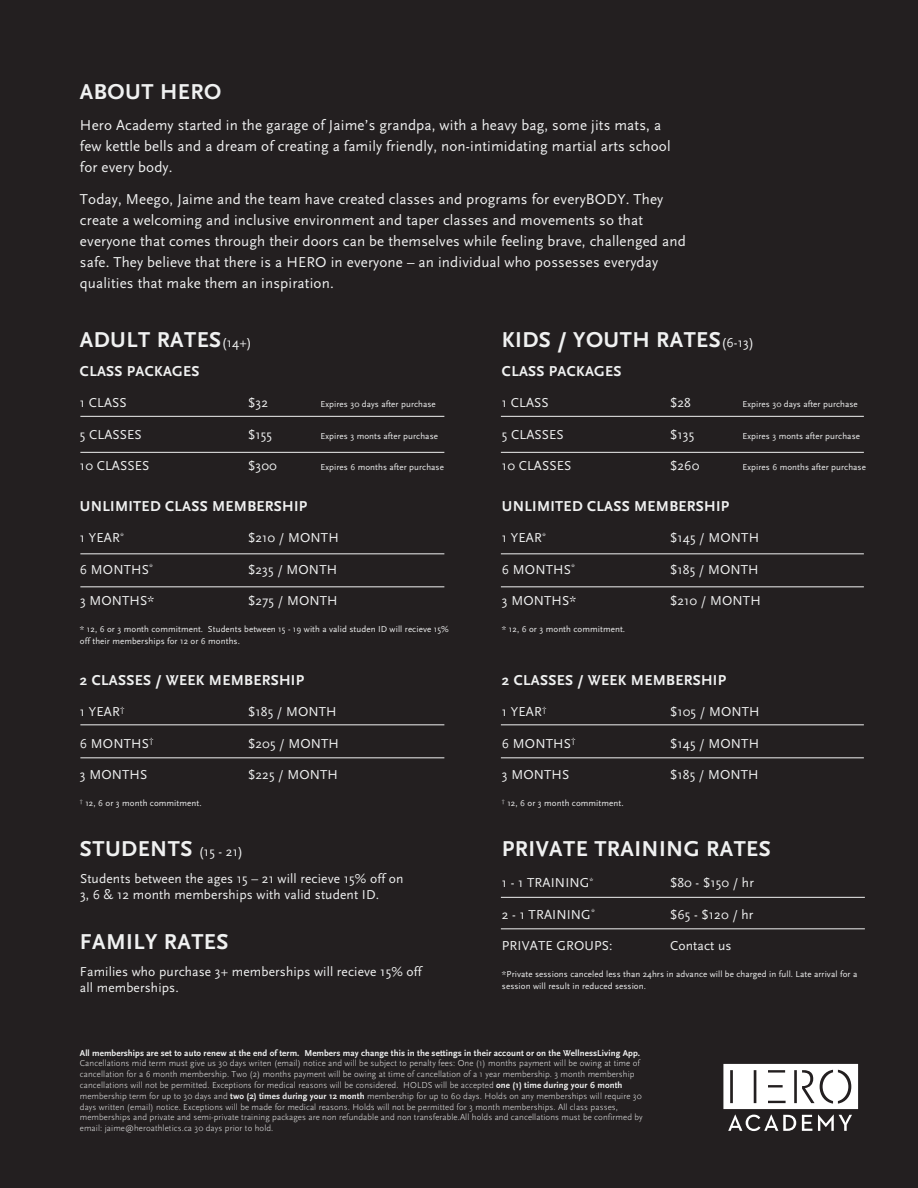
<style>
.page{position:relative;width:918px;height:1188px;background:#231f20}
.page>*{position:absolute;margin:0;border:0;box-sizing:border-box;transform-origin:0 0}
.t1{font:700 22.5px "Scala Sans";letter-spacing:.02em;color:#f0f1f1}
.t2{font:15px/21px "Scala Sans";letter-spacing:.01em;color:#f0f1f1}
.t3{font:700 15px "Scala Sans";letter-spacing:.02em;color:#f0f1f1}
.t4{font:13.5px/16.5px "Scala Sans";letter-spacing:.01em;color:#f0f1f1}
.t5{font:300 9px/10.8px "Scala Sans";letter-spacing:.01em;color:#f0f1f1}
.t6{font:9px/12px "Scala Sans";letter-spacing:.01em;color:#f0f1f1}
.t7{font:700 9px "Scala Sans";letter-spacing:.01em;color:#f0f1f1}
.s1{font-weight:400;font-size:13.5px}
.s2{font-weight:700}
</style>
<div class="page">
<hr style="left:80px;top:416px;width:364px;height:1px;background:#f0f1f1">
<hr style="left:80px;top:452px;width:364px;height:1px;background:#f0f1f1">
<hr style="left:80px;top:554px;width:364px;height:1px;background:#f0f1f1">
<hr style="left:80px;top:587px;width:364px;height:1px;background:#f0f1f1">
<hr style="left:80px;top:725px;width:364px;height:1px;background:#f0f1f1">
<hr style="left:80px;top:758px;width:364px;height:1px;background:#f0f1f1">
<hr style="left:501px;top:929px;width:364px;height:1px;background:#f0f1f1">
<hr style="left:501px;top:897px;width:364px;height:1px;background:#f0f1f1">
<hr style="left:501px;top:416px;width:363px;height:1px;background:#f0f1f1">
<hr style="left:501px;top:452px;width:363px;height:1px;background:#f0f1f1">
<hr style="left:501px;top:554px;width:363px;height:1px;background:#f0f1f1">
<hr style="left:501px;top:587px;width:363px;height:1px;background:#f0f1f1">
<hr style="left:501px;top:725px;width:363px;height:1px;background:#f0f1f1">
<hr style="left:501px;top:758px;width:363px;height:1px;background:#f0f1f1">
<svg style="left:723px;top:1064px;width:135px;height:45px;background:#e2e2e2"></svg>
<svg style="left:728px;top:1115px;width:68px;height:16px"></svg>
<svg style="left:802px;top:1115px;width:10px;height:16px"></svg>
<svg style="left:818px;top:1115px;width:34px;height:16px"></svg>
<h1 class="t1" style="left:80px;top:79px;width:143px">ABOUT HERO</h1>
<h2 class="t2" style="left:80px;top:115px;width:592px">Hero Academy started in the garage of Jaime’s grandpa, with a heavy bag, some jits mats, a few kettle bells and a dream of creating a family friendly, non-intimidating martial arts school for every body.</h2>
<p class="t2" style="left:80px;top:189px;width:607px">Today, Meego, Jaime and the team have created classes and programs for everyBODY. They create a welcoming and inclusive environment and taper classes and movements so that everyone that comes through their doors can be themselves while feeling brave, challenged and safe. They believe that there is a HERO in everyone – an individual who possesses everyday qualities that make them an inspiration.</p>
<h1 class="t1" style="left:80px;top:328px;width:173px">ADULT RATES<span class="s1">(14+)</span></h1>
<h2 class="t3" style="left:80px;top:363px;width:121px">CLASS PACKAGES</h2>
<h3 class="t4" style="left:80px;top:395px;width:48px">1 CLASS</h3>
<h3 class="t4" style="left:248px;top:395px;width:21px">$32</h3>
<p class="t6" style="left:321px;top:398px;width:117px">Expires 30 days after purchase</p>
<h3 class="t4" style="left:80px;top:426px;width:63px">5 CLASSES</h3>
<h3 class="t4" style="left:248px;top:426px;width:26px">$155</h3>
<p class="t6" style="left:321px;top:430px;width:119px">Expires 3 monts after purchase</p>
<h3 class="t4" style="left:80px;top:458px;width:71px">10 CLASSES</h3>
<h3 class="t4" style="left:248px;top:458px;width:30px">$300</h3>
<p class="t6" style="left:321px;top:461px;width:125px">Expires 6 months after purchase</p>
<h2 class="t3" style="left:80px;top:498px;width:229px">UNLIMITED CLASS MEMBERSHIP</h2>
<h3 class="t4" style="left:80px;top:530px;width:46px">1 YEAR<sup>*</sup></h3>
<h3 class="t4" style="left:248px;top:530px;width:92px">$210 / MONTH</h3>
<h3 class="t4" style="left:80px;top:561px;width:75px">6 MONTHS<sup>*</sup></h3>
<h3 class="t4" style="left:248px;top:561px;width:91px">$235 / MONTH</h3>
<h3 class="t4" style="left:80px;top:593px;width:76px">3 MONTHS*</h3>
<h3 class="t4" style="left:248px;top:593px;width:91px">$275 / MONTH</h3>
<p class="t6" style="left:80px;top:623px;width:370px">* 12, 6 or 3 month commitment. Students between 15 - 19 with a valid studen ID will recieve 15% off their memberships for 12 or 6 months.</p>
<h2 class="t3" style="left:80px;top:672px;width:226px">2 CLASSES / WEEK MEMBERSHIP</h2>
<h3 class="t4" style="left:80px;top:704px;width:46px">1 YEAR<sup>†</sup></h3>
<h3 class="t4" style="left:248px;top:704px;width:90px">$185 / MONTH</h3>
<h3 class="t4" style="left:80px;top:735px;width:75px">6 MONTHS<sup>†</sup></h3>
<h3 class="t4" style="left:248px;top:735px;width:92px">$205 / MONTH</h3>
<h3 class="t4" style="left:80px;top:767px;width:69px">3 MONTHS</h3>
<h3 class="t4" style="left:248px;top:767px;width:91px">$225 / MONTH</h3>
<p class="t6" style="left:80px;top:797px;width:123px"><sup>†</sup> 12, 6 or 3 month commitment.</p>
<h1 class="t1" style="left:80px;top:836px;width:165px">STUDENTS <span class="s1">(15 - 21)</span></h1>
<h3 class="t4" style="left:80px;top:870px;width:325px">Students between the ages 15 – 21 will recieve 15% off on<br>3, 6 &amp; 12 month memberships with valid student ID.</h3>
<h1 class="t1" style="left:80px;top:929px;width:150px">FAMILY RATES</h1>
<h3 class="t4" style="left:80px;top:963px;width:343px">Families who purchase 3+ memberships will recieve 15% off all memberships.</h3>
<h1 class="t1" style="left:502px;top:328px;width:253px">KIDS / YOUTH RATES<span class="s1">(6-13)</span></h1>
<h2 class="t3" style="left:502px;top:363px;width:121px">CLASS PACKAGES</h2>
<h3 class="t4" style="left:502px;top:395px;width:48px">1 CLASS</h3>
<h3 class="t4" style="left:670px;top:395px;width:22px">$28</h3>
<p class="t6" style="left:743px;top:398px;width:117px">Expires 30 days after purchase</p>
<h3 class="t4" style="left:502px;top:426px;width:63px">5 CLASSES</h3>
<h3 class="t4" style="left:670px;top:426px;width:26px">$135</h3>
<p class="t6" style="left:743px;top:430px;width:119px">Expires 3 monts after purchase</p>
<h3 class="t4" style="left:502px;top:458px;width:71px">10 CLASSES</h3>
<h3 class="t4" style="left:670px;top:458px;width:31px">$260</h3>
<p class="t6" style="left:743px;top:461px;width:125px">Expires 6 months after purchase</p>
<h2 class="t3" style="left:502px;top:498px;width:229px">UNLIMITED CLASS MEMBERSHIP</h2>
<h3 class="t4" style="left:502px;top:530px;width:46px">1 YEAR<sup>*</sup></h3>
<h3 class="t4" style="left:670px;top:530px;width:90px">$145 / MONTH</h3>
<h3 class="t4" style="left:502px;top:561px;width:75px">6 MONTHS<sup>*</sup></h3>
<h3 class="t4" style="left:670px;top:561px;width:90px">$185 / MONTH</h3>
<h3 class="t4" style="left:502px;top:593px;width:76px">3 MONTHS*</h3>
<h3 class="t4" style="left:670px;top:593px;width:92px">$210 / MONTH</h3>
<p class="t6" style="left:502px;top:623px;width:125px">* 12, 6 or 3 month commitment.</p>
<h2 class="t3" style="left:502px;top:672px;width:226px">2 CLASSES / WEEK MEMBERSHIP</h2>
<h3 class="t4" style="left:502px;top:704px;width:46px">1 YEAR<sup>†</sup></h3>
<h3 class="t4" style="left:670px;top:704px;width:91px">$105 / MONTH</h3>
<h3 class="t4" style="left:502px;top:735px;width:75px">6 MONTHS<sup>†</sup></h3>
<h3 class="t4" style="left:670px;top:735px;width:90px">$145 / MONTH</h3>
<h3 class="t4" style="left:502px;top:767px;width:69px">3 MONTHS</h3>
<h3 class="t4" style="left:670px;top:767px;width:90px">$185 / MONTH</h3>
<p class="t6" style="left:502px;top:797px;width:123px"><sup>†</sup> 12, 6 or 3 month commitment.</p>
<h1 class="t1" style="left:502px;top:836px;width:270px">PRIVATE TRAINING RATES</h1>
<h3 class="t4" style="left:502px;top:875px;width:93px">1 - 1 TRAINING<sup>*</sup></h3>
<h3 class="t4" style="left:670px;top:875px;width:85px">$80 - $150 / hr</h3>
<h3 class="t4" style="left:502px;top:906px;width:94px">2 - 1 TRAINING<sup>*</sup></h3>
<h3 class="t4" style="left:670px;top:906px;width:85px">$65 - $120 / hr</h3>
<h3 class="t4" style="left:502px;top:938px;width:112px">PRIVATE GROUPS:</h3>
<h3 class="t4" style="left:670px;top:938px;width:63px">Contact us</h3>
<p class="t6" style="left:502px;top:968px;width:357px">*Private sessions canceled less than 24hrs in advance will be charged in full. Late arrival for a session will result in reduced session.</p>
<p class="t7" style="left:80px;top:1048px;width:562px">All memberships are set to auto renew at the end of term. Members may change this in the settings in their account or on the WellnessLiving App.</p>
<p class="t5" style="left:80px;top:1058px;width:564px">Cancellations mid term must give us 30 days writen (email) notice and will be subject to penalty fees: One (1) months payment will be owing at time of cancellation for a 6 month membership. Two (2) months payment will be owing at time of cancellation of a 1 year membership. 3 month membership cancellations will not be permitted. Exceptions for medical reasons will be considered. HOLDS will be accepted <span class="s2">one (1) time during your 6 month </span>membership term for up to 30 days and <span class="s2">two (2) times during your 12 month</span> membership for up to 60 days. Holds on any memberships will require 30 days written (email) notice. Exceptions will be made for medical reasons. Holds will not be permitted for 3 month memberships. All class passes, memberships and private and semi-private training packages are non refundable and non transferable.All holds and cancellations must be confirmed by email: jaime@heroathletics.ca 30 days prior to hold.</p>
</div>
